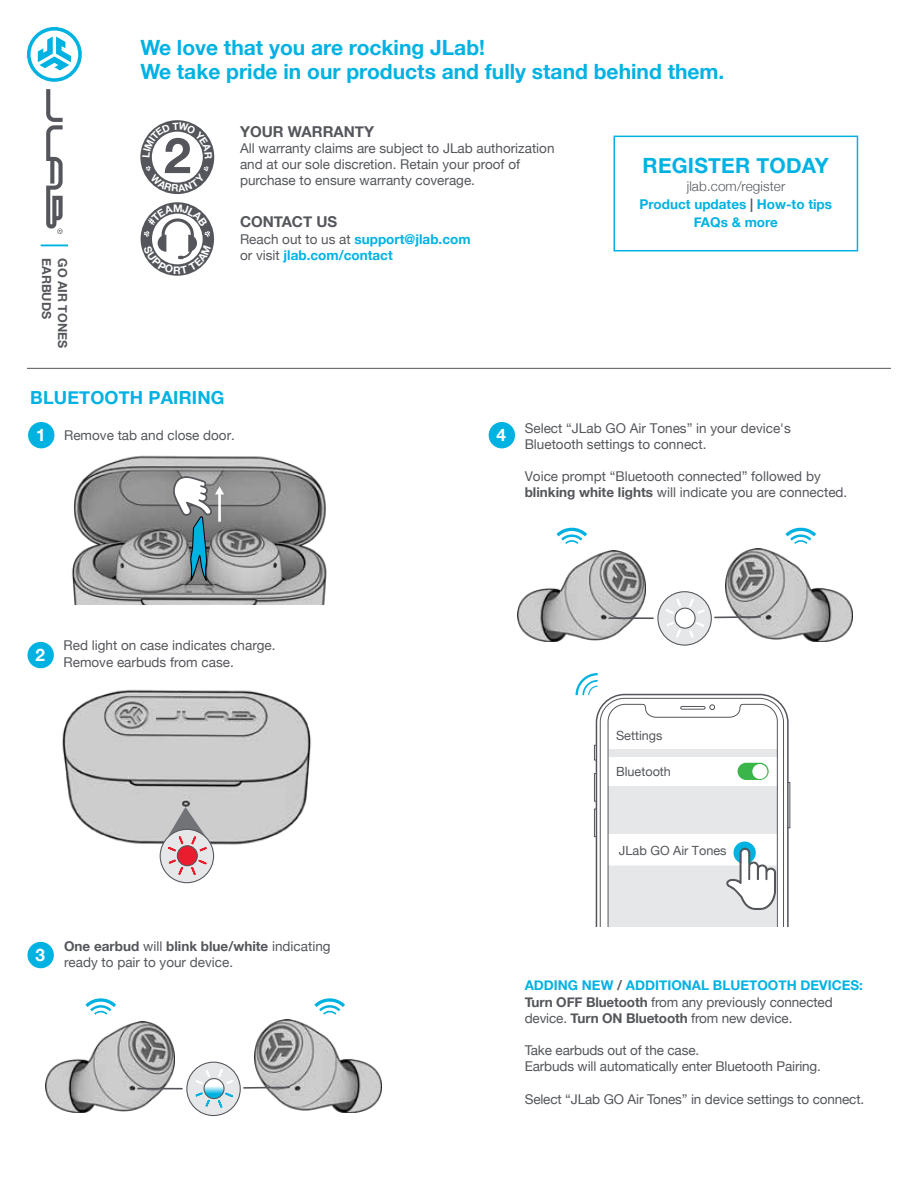
<style>
.page{position:relative;width:918px;height:1188px;background:#fff}
.page>*{position:absolute;margin:0;border:0;box-sizing:border-box;transform-origin:0 0}
.t1{font:700 21px/24px "Helvetica Neue";color:#00b2e2}
.t2{font:700 18px "Helvetica Neue";letter-spacing:.01em;color:#00b2e2}
.t3{font:700 17.25px "Helvetica Neue";color:#fff}
.t4{font:700 15px "Helvetica Neue";color:#54565b}
.t5{font:13.5px/16.2px "Helvetica Neue";color:#54565b}
.t6{font:700 13.5px/18px "Helvetica Neue";color:#00b2e2}
.t7{font:12.6px "Helvetica Neue";color:#54565b}
.t8{font:700 12.45px "Helvetica Neue";color:#54565b}
.s1{font-weight:400;color:#54565b}
.s2{font-weight:300;color:#54565b}
.s3{color:#54565b}
.s4{font-weight:700}
.s5{font-weight:700;color:#00b2e2}
</style>
<div class="page">
<hr style="left:27px;top:368px;width:864px;height:1px;background:#54565b">
<hr style="left:41px;top:244px;width:27px;height:2px;background:#00b2e2">
<svg style="left:27px;top:27px;width:55px;height:55px"></svg>
<svg style="left:46px;top:89px;width:17px;height:145px"></svg>
<div style="left:28px;top:422px;width:26px;height:26px;background:#00b2e2;border-radius:50%"></div>
<div style="left:27px;top:942px;width:27px;height:26px;background:#00b2e2;border-radius:50%"></div>
<div style="left:27px;top:642px;width:27px;height:26px;background:#00b2e2;border-radius:50%"></div>
<div style="left:489px;top:422px;width:26px;height:26px;background:#00b2e2;border-radius:50%"></div>
<svg style="left:784px;top:707px;width:5px;height:220px"></svg>
<div style="left:787px;top:782px;width:3px;height:46px;border:1px solid #54565b"></div>
<svg style="left:575px;top:673px;width:209px;height:254px"></svg>
<div style="left:613px;top:136px;width:245px;height:115px;border:2px solid #00b2e2"></div>
<img style="left:71px;top:455px;width:256px;height:150px">
<svg style="left:173px;top:476px;width:51px;height:107px;background:#8b9ca1"></svg>
<img style="left:62px;top:689px;width:250px;height:161px">
<div style="left:160px;top:829px;width:54px;height:54px;background:#e6e7e8;border-radius:50%"></div>
<div style="left:160px;top:829px;width:54px;height:54px;border:1px solid #54565b;border-radius:50%"></div>
<svg style="left:167px;top:859px;width:17px;height:17px"></svg>
<svg style="left:191px;top:859px;width:16px;height:17px"></svg>
<svg style="left:167px;top:807px;width:41px;height:45px"></svg>
<div style="left:177px;top:846px;width:20px;height:20px;background:#e91d2d;border-radius:50%"></div>
<div style="left:177px;top:845px;width:21px;height:21px;border:1px solid #54565b;border-radius:50%"></div>
<img style="left:254px;top:1019px;width:127px;height:93px">
<img style="left:46px;top:1021px;width:129px;height:92px">
<div style="left:187px;top:1062px;width:53px;height:54px;background:#e6e7e8;border-radius:50%"></div>
<div style="left:186px;top:1062px;width:55px;height:54px;border:1px solid #54565b;border-radius:50%"></div>
<svg style="left:194px;top:1070px;width:17px;height:15px"></svg>
<svg style="left:194px;top:1092px;width:17px;height:17px"></svg>
<svg style="left:218px;top:1092px;width:16px;height:17px"></svg>
<svg style="left:218px;top:1070px;width:16px;height:14px"></svg>
<svg style="left:204px;top:1079px;width:20px;height:20px"></svg>
<div style="left:204px;top:1078px;width:21px;height:21px;border:1px solid #54565b;border-radius:50%"></div>
<hr style="left:138px;top:1088px;width:44px;height:2px;background:#54565b">
<svg style="left:243px;top:1086px;width:48px;height:4px"></svg>
<svg style="left:314px;top:998px;width:31px;height:17px"></svg>
<svg style="left:85px;top:998px;width:31px;height:17px"></svg>
<img style="left:725px;top:548px;width:127px;height:93px">
<img style="left:517px;top:550px;width:129px;height:92px">
<div style="left:658px;top:592px;width:53px;height:53px;background:#e6e7e8;border-radius:50%"></div>
<div style="left:657px;top:591px;width:55px;height:55px;border:1px solid #54565b;border-radius:50%"></div>
<svg style="left:665px;top:599px;width:17px;height:16px"></svg>
<svg style="left:665px;top:622px;width:17px;height:16px"></svg>
<svg style="left:689px;top:622px;width:16px;height:16px"></svg>
<svg style="left:689px;top:600px;width:16px;height:14px"></svg>
<div style="left:675px;top:608px;width:20px;height:20px;background:#fff;border-radius:50%"></div>
<div style="left:675px;top:608px;width:21px;height:21px;border:1px solid #54565b;border-radius:50%"></div>
<hr style="left:609px;top:617px;width:44px;height:2px;background:#54565b">
<svg style="left:714px;top:615px;width:48px;height:4px"></svg>
<svg style="left:785px;top:527px;width:31px;height:17px"></svg>
<svg style="left:556px;top:527px;width:31px;height:17px"></svg>
<svg style="left:140px;top:120px;width:74px;height:74px"></svg>
<div style="left:141px;top:202px;width:73px;height:74px;background:#54565b;border-radius:50%"></div>
<svg style="left:143px;top:122px;width:69px;height:70px"></svg>
<svg style="left:144px;top:204px;width:67px;height:70px"></svg>
<p class="t8" style="left:56px;top:258px;width:63px;rotate:90deg">EARBUDS</p>
<p class="t8" style="left:72px;top:258px;width:92px;rotate:90deg">GO AIR TONES</p>
<h1 class="t1" style="left:140px;top:37px;width:586px">We love that you are rocking JLab!<br>We take pride in our products and fully stand behind them.</h1>
<p class="t4" style="left:240px;top:120px;width:136px">YOUR WARRANTY</p>
<p class="t5" style="left:240px;top:141px;width:316px">All warranty claims are subject to JLab authorization and at our sole discretion. Retain your proof of purchase to ensure warranty coverage.</p>
<p class="t4" style="left:240px;top:210px;width:99px">CONTACT US</p>
<p class="t6" style="left:240px;top:231px;width:232px;line-height:16.2px"><span class="s1">Reach out to us at</span> support@jlab.com <span class="s1">or visit</span> jlab.com/contact</p>
<h1 class="t1" style="left:643px;top:154px;width:188px">REGISTER TODAY</h1>
<p class="t6" style="left:640px;top:178px;width:194px;text-align:center"><span class="s2">jlab.com/register<br></span>Product updates <span class="s3">|</span> How-to tips<br>FAQs &amp; more</p>
<h2 class="t2" style="left:30px;top:383px;width:196px">BLUETOOTH PAIRING</h2>
<p class="t3" style="left:36px;top:422px;width:11px">1</p>
<p class="t5" style="left:64px;top:427px;width:172px">Remove tab and close door.</p>
<p class="t3" style="left:35px;top:642px;width:11px">2</p>
<p class="t5" style="left:64px;top:638px;width:214px">Red light on case indicates charge.<br>Remove earbuds from case.</p>
<p class="t3" style="left:35px;top:942px;width:11px">3</p>
<p class="t5" style="left:64px;top:939px;width:268px"><span class="s4">One earbud</span> will <span class="s4">blink blue/white</span> indicating ready to pair to your device.</p>
<p class="t3" style="left:497px;top:422px;width:11px">4</p>
<p class="t5" style="left:525px;top:420px;width:268px">Select “JLab GO Air Tones” in your device's<br>Bluetooth settings to connect.</p>
<p class="t5" style="left:525px;top:469px;width:324px">Voice prompt “Bluetooth connected” followed by <span class="s4">blinking white lights</span> will indicate you are connected.</p>
<p class="t7" style="left:616px;top:727px;width:48px">Settings</p>
<p class="t7" style="left:616px;top:762px;width:56px">Bluetooth</p>
<p class="t7" style="left:619px;top:841px;width:109px">JLab GO Air Tones</p>
<p class="t5" style="left:525px;top:978px;width:340px"><span class="s5">ADDING NEW</span> <span class="s4">/</span> <span class="s5">ADDITIONAL BLUETOOTH DEVICES:<br></span><span class="s4">Turn OFF Bluetooth</span> from any previously connected device. <span class="s4">Turn ON Bluetooth</span> from new device.</p>
<p class="t5" style="left:525px;top:1043px;width:298px">Take earbuds out of the case.<br>Earbuds will automatically enter Bluetooth Pairing.</p>
<p class="t5" style="left:525px;top:1092px;width:341px">Select “JLab GO Air Tones” in device settings to connect.</p>
</div>
